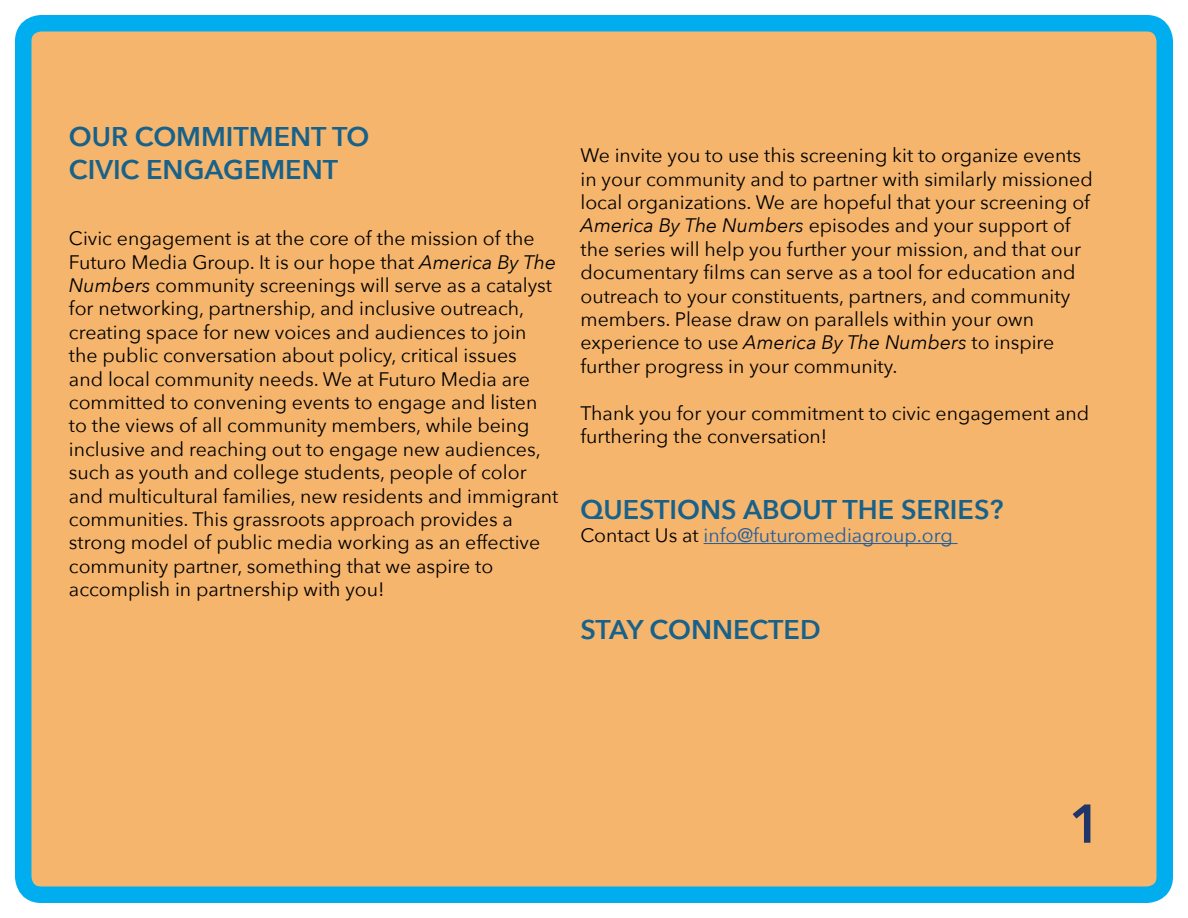
<style>
.page{position:relative;width:1188px;height:918px;background:#fff}
.page>*{position:absolute;margin:0;border:0;box-sizing:border-box;transform-origin:0 0}
.t1{font:600 54px "Avenir Next";color:#203568}
.t2{font:600 27px/32.4px "Avenir Next";color:#17618a}
.t3{font:19.5px/23.4px "Avenir Next";color:#000}
.t4{font:19.5px "Avenir Next";color:#215e9e}
.s1{font-style:italic}
.s2{color:#000}
</style>
<div class="page">
<div style="left:23px;top:23px;width:1142px;height:872px;background:#f5b56c;border-radius:18px"></div>
<div style="left:15px;top:15px;width:1158px;height:888px;border:16px solid #00aeef;border-radius:18px"></div>
<hr style="left:704px;top:543px;width:254px;height:1px;background:#215e9e">
<h2 class="t2" style="left:69px;top:120px;width:302px">OUR COMMITMENT TO<br>CIVIC ENGAGEMENT</h2>
<p class="t3" style="left:69px;top:226px;width:491px">Civic engagement is at the core of the mission of the Futuro Media Group. It is our hope that <span class="s1">America By The Numbers</span> community screenings will serve as a catalyst for networking, partnership, and inclusive outreach, creating space for new voices and audiences to join the public conversation about policy, critical issues<br>and local community needs. We at Futuro Media are committed to convening events to engage and listen to the views of all community members, while being inclusive and reaching out to engage new audiences, such as youth and college students, people of color and multicultural families, new residents and immigrant communities. This grassroots approach provides a strong model of public media working as an effective community partner, something that we aspire to accomplish in partnership with you!</p>
<p class="t3" style="left:580px;top:143px;width:514px">We invite you to use this screening kit to organize events in your community and to partner with similarly missioned local organizations. We are hopeful that your screening of <span class="s1">America By The Numbers</span> episodes and your support of the series will help you further your mission, and that our documentary films can serve as a tool for education and outreach to your constituents, partners, and community members. Please draw on parallels within your own experience to use <span class="s1">America By The Numbers</span> to inspire further progress in your community.</p>
<p class="t3" style="left:580px;top:400px;width:510px">Thank you for your commitment to civic engagement and furthering the conversation!</p>
<h2 class="t2" style="left:580px;top:492px;width:425px">QUESTIONS ABOUT THE SERIES?</h2>
<p class="t4" style="left:580px;top:519px;width:374px"><span class="s2">Contact Us at</span> info@futuromediagroup.org</p>
<h2 class="t2" style="left:580px;top:613px;width:242px">STAY CONNECTED</h2>
<h1 class="t1" style="left:1069px;top:778px;width:34px">1</h1>
</div>
